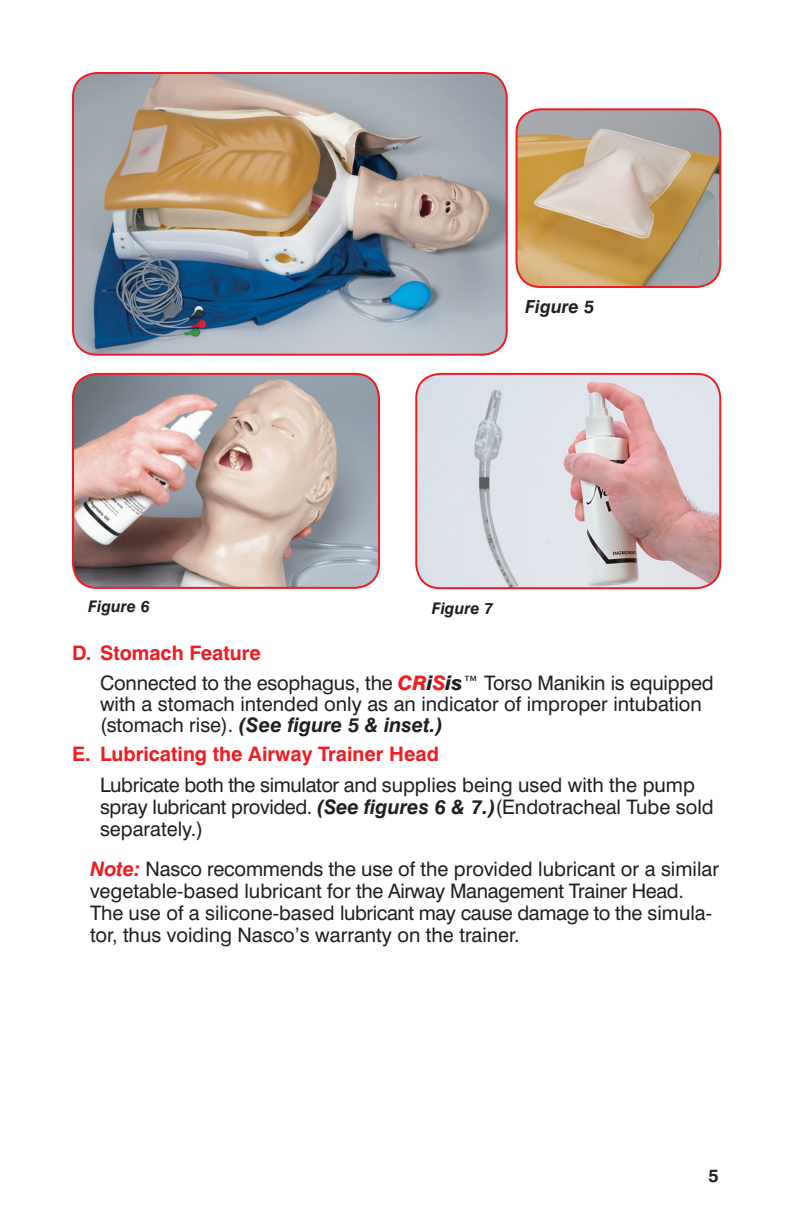
<style>
.page{position:relative;width:792px;height:1224px;background:#fff}
.page>*{position:absolute;margin:0;border:0;box-sizing:border-box;transform-origin:0 0}
.t1{font:20px/22px "Swiss 721 BT";color:#231f20}
.t2{font:700 20px "Swiss 721 BT";color:#ee1d23}
.t3{font:italic 700 18px "Swiss 721 BT";color:#231f20}
.t4{font:700 18px "Swiss 721 BT";color:#231f20}
.t5{font:italic 700 16px "Swiss 721 BT";color:#231f20}
.s1{font-weight:700;color:#ee1d23}
.s2{font-weight:800;font-style:italic;color:#ee1d23}
.s3{font-weight:800;font-style:italic}
.s4{font-weight:700;font-style:italic}
.s5{font-weight:700;font-style:italic;color:#ee1d23}
</style>
<div class="page">
<img style="left:416px;top:374px;width:304px;height:214px">
<div style="left:415px;top:373px;width:306px;height:216px;border:2px solid #ee1d23;border-radius:24px"></div>
<img style="left:73px;top:374px;width:306px;height:214px">
<div style="left:72px;top:373px;width:308px;height:216px;border:2px solid #ee1d23;border-radius:24px"></div>
<img style="left:73px;top:73px;width:434px;height:282px">
<div style="left:72px;top:72px;width:436px;height:284px;border:2px solid #ee1d23;border-radius:24px"></div>
<img style="left:517px;top:109px;width:203px;height:178px">
<div style="left:516px;top:108px;width:205px;height:180px;border:2px solid #ee1d23;border-radius:24px"></div>
<p class="t3" style="left:525px;top:296px;width:71px">Figure 5</p>
<p class="t5" style="left:88px;top:597px;width:63px">Figure 6</p>
<p class="t1" style="left:100px;top:637px;width:615px;line-height:30px;text-indent:-28px"><span class="s1">D. Stomach Feature<br></span>Connected to the esophagus, the <span class="s2">CR</span><span class="s3">i</span><span class="s2">S</span><span class="s3">is</span>™ Torso Manikin is equipped</p>
<p class="t1" style="left:100px;top:693px;width:603px;line-height:21px">with a stomach intended only as an indicator of improper intubation (stomach rise). <span class="s4">(See figure 5 &amp; inset.)</span></p>
<p class="t2" style="left:72px;top:741px;width:369px">E. Lubricating the Airway Trainer Head</p>
<p class="t1" style="left:100px;top:773px;width:615px">Lubricate both the simulator and supplies being used with the pump spray lubricant provided. <span class="s4">(See figures 6 &amp; 7.)</span>(Endotracheal Tube sold separately.)</p>
<p class="t1" style="left:90px;top:857px;width:630px"><span class="s5">Note:</span> Nasco recommends the use of the provided lubricant or a similar vegetable-based lubricant for the Airway Management Trainer Head.<br>The use of a silicone-based lubricant may cause damage to the simula&shy;tor, thus voiding Nasco’s warranty on the trainer.</p>
<p class="t5" style="left:432px;top:599px;width:63px">Figure 7</p>
<p class="t4" style="left:708px;top:1165px;width:12px">5</p>
</div>
